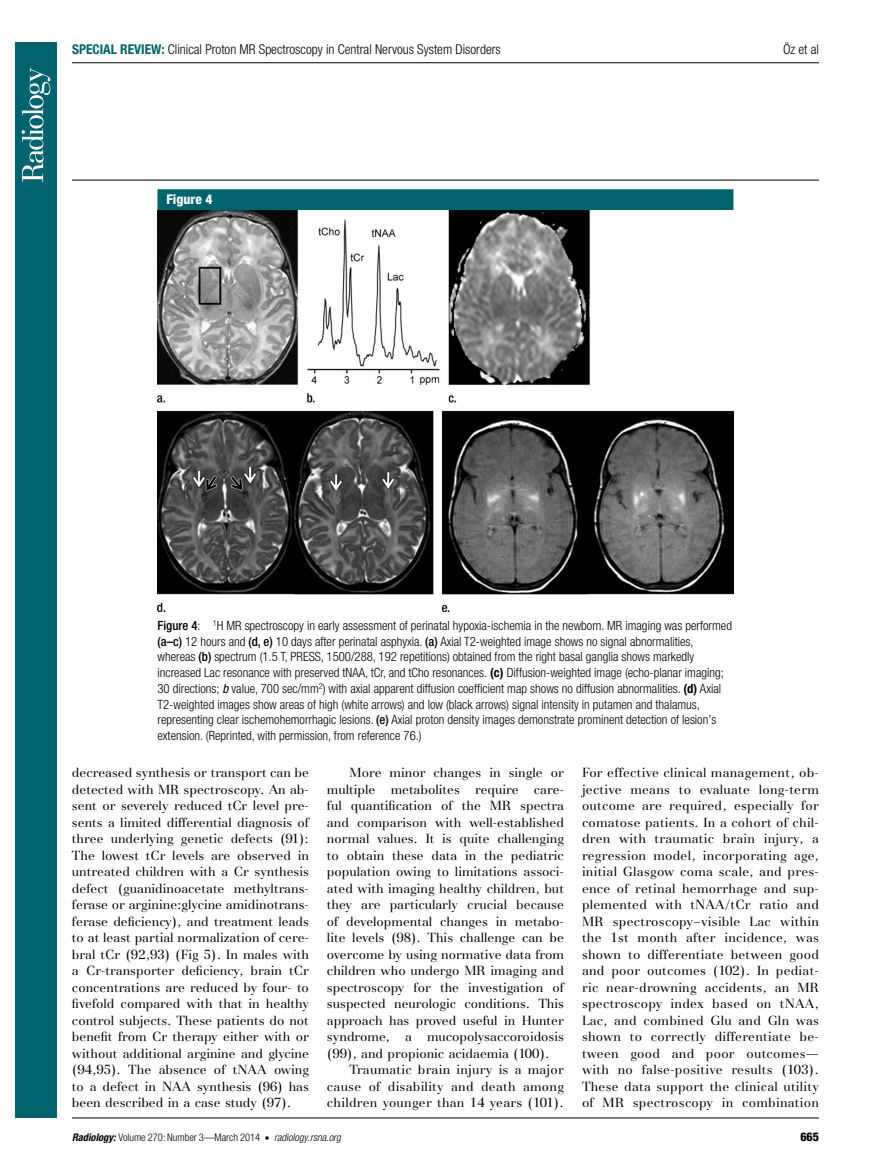
<style>
.page{position:relative;width:891px;height:1175px;background:#fff}
.page>*{position:absolute;margin:0;border:0;box-sizing:border-box;transform-origin:0 0}
.t1{font:300 condensed 13.5px "Helvetica Neue";color:#000}
.t2{font:800 condensed 13.5px "Helvetica Neue";color:#fff}
.t3{font:13.2px/16.5px "AT Basilia";color:#000;text-align:justify}
.t4{font:300 condensed 12.75px/15.8px "Helvetica Neue";color:#000}
.t5{font:800 condensed 12px "Helvetica Neue";color:#000}
.t6{font:300 condensed 10.5px "Helvetica Neue";color:#000}
.s1{font-weight:700;color:#00636d}
.s2{font-weight:500}
.s3{font-weight:700}
.s4{font-weight:400;font-style:italic}
.s5{font-weight:700;font-style:italic}
.s6{font-family:"Universal Newswith Comm Pi";font-weight:400;font-stretch:normal;font-size:6px}
.s7{font-style:italic}
</style>
<div class="page">
<hr style="left:72px;top:180px;width:747px;height:1px;background:#000">
<hr style="left:72px;top:1117px;width:747px;height:1px;background:#000">
<hr style="left:72px;top:62px;width:747px;height:1px;background:#000">
<div style="left:158px;top:189px;width:576px;height:21px;background:#00636d"></div>
<img style="left:158px;top:210px;width:575px;height:402px">
<div style="left:15px;top:42px;width:42px;height:1075px;background:#00636d"></div>
<svg style="left:22px;top:68px;width:28px;height:114px"></svg>
<p class="t1" style="left:72px;top:41px;width:430px"><span class="s1">SPECIAL REVIEW:</span> Clinical Proton MR Spectroscopy in Central Nervous System Disorders</p>
<p class="t1" style="left:783px;top:41px;width:37px">Öz et al</p>
<p class="t2" style="left:166px;top:191px;width:47px">Figure 4</p>
<p class="t4" style="left:157px;top:617px;width:576px"><span class="s2">Figure 4</span>: <sup>1</sup>H MR spectroscopy in early assessment of perinatal hypoxia-ischemia in the newborn. MR imaging was performed <span class="s2">(a–c)</span> 12 hours and <span class="s2">(d, e)</span> 10 days after perinatal asphyxia. <span class="s2">(a)</span> Axial T2-weighted image shows no signal abnormalities, whereas <span class="s2">(b)</span> spectrum (1.5 T, PRESS, 1500/288, 192 repetitions) obtained from the right basal ganglia shows markedly increased Lac resonance with preserved tNAA, tCr, and tCho resonances. <span class="s3">(c)</span> Diffusion-weighted image (echo-planar imaging; 30 directions; <span class="s4">b</span> value, 700 sec/mm<sup>2</sup>) with axial apparent diffusion coefficient map shows no diffusion abnormalities. <span class="s3">(d)</span> Axial T2-weighted images show areas of high (white arrows) and low (black arrows) signal intensity in putamen and thalamus, representing clear ischemohemorrhagic lesions. <span class="s2">(e)</span> Axial proton density images demonstrate prominent detection of lesion’s extension. (Reprinted, with permission, from reference 76.)</p>
<p class="t3" style="left:72px;top:764px;width:239px">decreased synthesis or transport can be detected with MR spectroscopy. An ab&shy;sent or severely reduced tCr level pre&shy;sents a limited differential diagnosis of three underlying genetic defects (91):<br>The lowest tCr levels are observed in untreated children with a Cr synthesis defect (guanidinoacetate methyltrans&shy;ferase or arginine:glycine amidinotrans&shy;ferase deficiency), and treatment leads to at least partial normalization of cere&shy;bral tCr (92,93) (Fig 5). In males with a Cr-transporter deficiency, brain tCr concentrations are reduced by four- to fivefold compared with that in healthy control subjects. These patients do not benefit from Cr therapy either with or without additional arginine and glycine (94,95). The absence of tNAA owing to a defect in NAA synthesis (96) has been described in a case study (97).</p>
<p class="t3" style="left:327px;top:764px;width:239px;text-indent:23px">More minor changes in single or multiple metabolites require care&shy;ful quantification of the MR spectra and comparison with well-established normal values. It is quite challenging to obtain these data in the pediatric population owing to limitations associ&shy;ated with imaging healthy children, but they are particularly crucial because of developmental changes in metabo&shy;lite levels (98). This challenge can be overcome by using normative data from children who undergo MR imaging and spectroscopy for the investigation of suspected neurologic conditions. This approach has proved useful in Hunter syndrome, a mucopolysaccoroidosis (99), and propionic acidaemia (100).</p>
<p class="t3" style="left:327px;top:1061px;width:239px;text-indent:23px">Traumatic brain injury is a major cause of disability and death among children younger than 14 years (101).</p>
<p class="t3" style="left:582px;top:764px;width:239px">For effective clinical management, ob&shy;jective means to evaluate long-term outcome are required, especially for comatose patients. In a cohort of chil&shy;dren with traumatic brain injury, a regression model, incorporating age, initial Glasgow coma scale, and pres&shy;ence of retinal hemorrhage and sup&shy;plemented with tNAA/tCr ratio and MR spectroscopy–visible Lac within the 1st month after incidence, was shown to differentiate between good and poor outcomes (102). In pediat&shy;ric near-drowning accidents, an MR spectroscopy index based on tNAA, Lac, and combined Glu and Gln was shown to correctly differentiate be&shy;tween good and poor outcomes— with no false-positive results (103).<br>These data support the clinical utility of MR spectroscopy in combination</p>
<p class="t6" style="left:72px;top:1130px;width:270px"><span class="s5">Radiology:</span> Volume 270: Number 3—March 2014 <span class="s6">n</span> <span class="s7">radiology.rsna.org</span></p>
<p class="t5" style="left:801px;top:1128px;width:20px">665</p>
</div>
